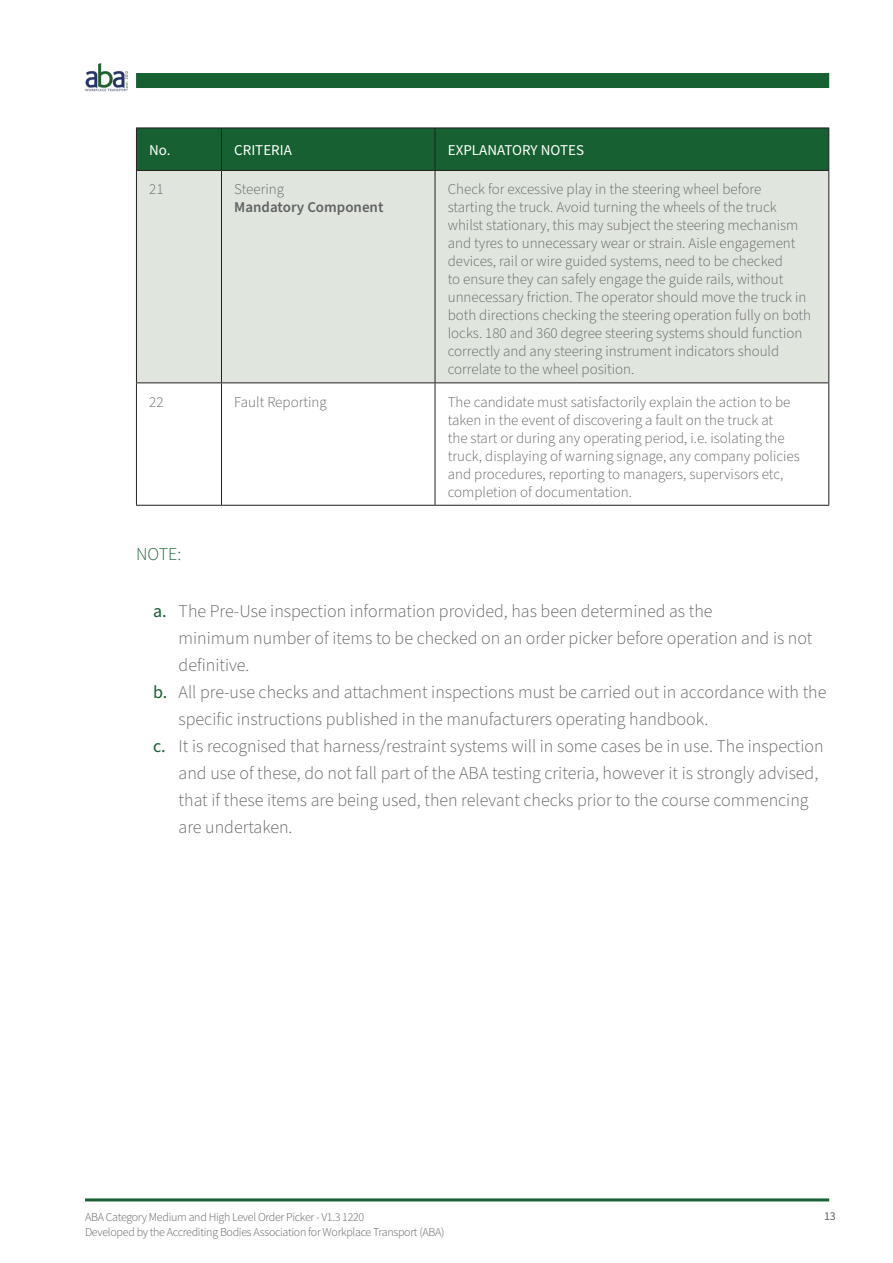
<style>
.page{position:relative;width:893px;height:1263px;background:#fff}
.page>*{position:absolute;margin:0;border:0;box-sizing:border-box;transform-origin:0 0}
.t1{font:300 18px/27px "Source Sans Pro";color:#636366}
.Body_Copy{font:300 18px "Source Sans Pro";color:#166031}
.Fault_Criteria_table{font:300 15px/18px "Source Sans Pro";color:#636366}
.Table_contents{font:15px "Source Sans Pro";color:#fff}
.Fault_Criteria_table-2{font:600 15px/18px "Source Sans Pro";color:#636366}
.t2{font:12px/15px "Source Sans Variable";letter-spacing:-.025em;color:#636366}
.s1{font-weight:300}
.s2{font-weight:400;color:#166031}
</style>
<div class="page">
<hr style="left:85px;top:1198px;width:744px;height:3px;background:#166031">
<div style="left:136px;top:73px;width:693px;height:15px;background:#166031"></div>
<img style="left:85px;top:64px;width:43px;height:28px">
<div style="left:137px;top:129px;width:691px;height:41px;background:#166031"></div>
<div style="left:137px;top:171px;width:691px;height:211px;background:#e0e6dd"></div>
<hr style="left:136px;top:171px;width:1px;height:211px;background:#231f20">
<hr style="left:221px;top:171px;width:1px;height:211px;background:#231f20">
<hr style="left:435px;top:171px;width:1px;height:211px;background:#231f20">
<hr style="left:828px;top:171px;width:1px;height:211px;background:#231f20">
<hr style="left:136px;top:382px;width:85px;height:1px;background:#231f20">
<hr style="left:136px;top:383px;width:1px;height:122px;background:#231f20">
<hr style="left:221px;top:382px;width:214px;height:1px;background:#231f20">
<hr style="left:221px;top:383px;width:1px;height:122px;background:#231f20">
<hr style="left:435px;top:382px;width:394px;height:1px;background:#231f20">
<hr style="left:435px;top:383px;width:1px;height:122px;background:#231f20">
<hr style="left:828px;top:383px;width:1px;height:122px;background:#231f20">
<hr style="left:136px;top:505px;width:85px;height:1px;background:#231f20">
<hr style="left:221px;top:505px;width:214px;height:1px;background:#231f20">
<hr style="left:435px;top:505px;width:394px;height:1px;background:#231f20">
<hr style="left:136px;top:128px;width:85px;height:1px;background:#231f20">
<hr style="left:136px;top:128px;width:1px;height:42px;background:#231f20">
<hr style="left:221px;top:128px;width:214px;height:1px;background:#231f20">
<hr style="left:221px;top:128px;width:1px;height:42px;background:#231f20">
<hr style="left:435px;top:128px;width:394px;height:1px;background:#231f20">
<hr style="left:435px;top:128px;width:1px;height:42px;background:#231f20">
<hr style="left:828px;top:128px;width:1px;height:42px;background:#231f20">
<hr style="left:136px;top:170px;width:85px;height:1px;background:#231f20">
<hr style="left:221px;top:170px;width:214px;height:1px;background:#231f20">
<hr style="left:435px;top:170px;width:394px;height:1px;background:#231f20">
<p class="Table_contents" style="left:149px;top:140px;width:23px">No.</p>
<p class="Table_contents" style="left:234px;top:140px;width:59px">CRITERIA</p>
<p class="Table_contents" style="left:448px;top:140px;width:138px">EXPLANATORY NOTES</p>
<p class="Fault_Criteria_table" style="left:149px;top:181px;width:16px">21</p>
<p class="Fault_Criteria_table-2" style="left:234px;top:181px;width:151px"><span class="s1">Steering<br></span>Mandatory Component</p>
<p class="Fault_Criteria_table" style="left:448px;top:181px;width:315px">Check for excessive play in the steering wheel before</p>
<p class="Fault_Criteria_table" style="left:448px;top:199px;width:331px">starting the truck. Avoid turning the wheels of the truck</p>
<p class="Fault_Criteria_table" style="left:448px;top:217px;width:352px">whilst stationary, this may subject the steering mechanism</p>
<p class="Fault_Criteria_table" style="left:448px;top:235px;width:365px">and tyres to unnecessary wear or strain. Aisle engagement devices, rail or wire guided systems, need to be checked<br>to ensure they can safely engage the guide rails, without unnecessary friction. The operator should move the truck in both directions checking the steering operation fully on both locks. 180 and 360 degree steering systems should function correctly and any steering instrument indicators should correlate to the wheel position.</p>
<p class="Fault_Criteria_table" style="left:149px;top:393px;width:16px">22</p>
<p class="Fault_Criteria_table" style="left:234px;top:393px;width:94px">Fault Reporting</p>
<p class="Fault_Criteria_table" style="left:448px;top:393px;width:344px">The candidate must satisfactorily explain the action to be</p>
<p class="Fault_Criteria_table" style="left:448px;top:411px;width:327px">taken in the event of discovering a fault on the truck at</p>
<p class="Fault_Criteria_table" style="left:448px;top:429px;width:338px">the start or during any operating period, i.e. isolating the</p>
<p class="Fault_Criteria_table" style="left:448px;top:447px;width:354px">truck, displaying of warning signage, any company policies</p>
<p class="Fault_Criteria_table" style="left:448px;top:465px;width:337px">and procedures, reporting to managers, supervisors etc,</p>
<p class="Fault_Criteria_table" style="left:448px;top:483px;width:186px">completion of documentation.</p>
<p class="Body_Copy" style="left:136px;top:542px;width:47px">NOTE:</p>
<p class="t1" style="left:179px;top:598px;width:635px;text-indent:-26px"><span class="s2">a.</span> The Pre-Use inspection information provided, has been determined as the<br>minimum number of items to be checked on an order picker before operation and is not definitive.</p>
<p class="t1" style="left:179px;top:679px;width:649px;text-indent:-26px"><span class="s2">b.</span> All pre-use checks and attachment inspections must be carried out in accordance with the specific instructions published in the manufacturers operating handbook.</p>
<p class="t1" style="left:179px;top:733px;width:647px;text-indent:-26px"><span class="s2">c.</span> It is recognised that harness/restraint systems will in some cases be in use. The inspection and use of these, do not fall part of the ABA testing criteria, however it is strongly advised, that if these items are being used, then relevant checks prior to the course commencing are undertaken.</p>
<p class="t2" style="left:85px;top:1209px;width:361px">ABA Category Medium and High Level Order Picker - V1.3 1220<br>Developed by the Accrediting Bodies Association for Workplace Transport (ABA)</p>
<p class="t2" style="left:824px;top:1208px;width:13px">13</p>
</div>
